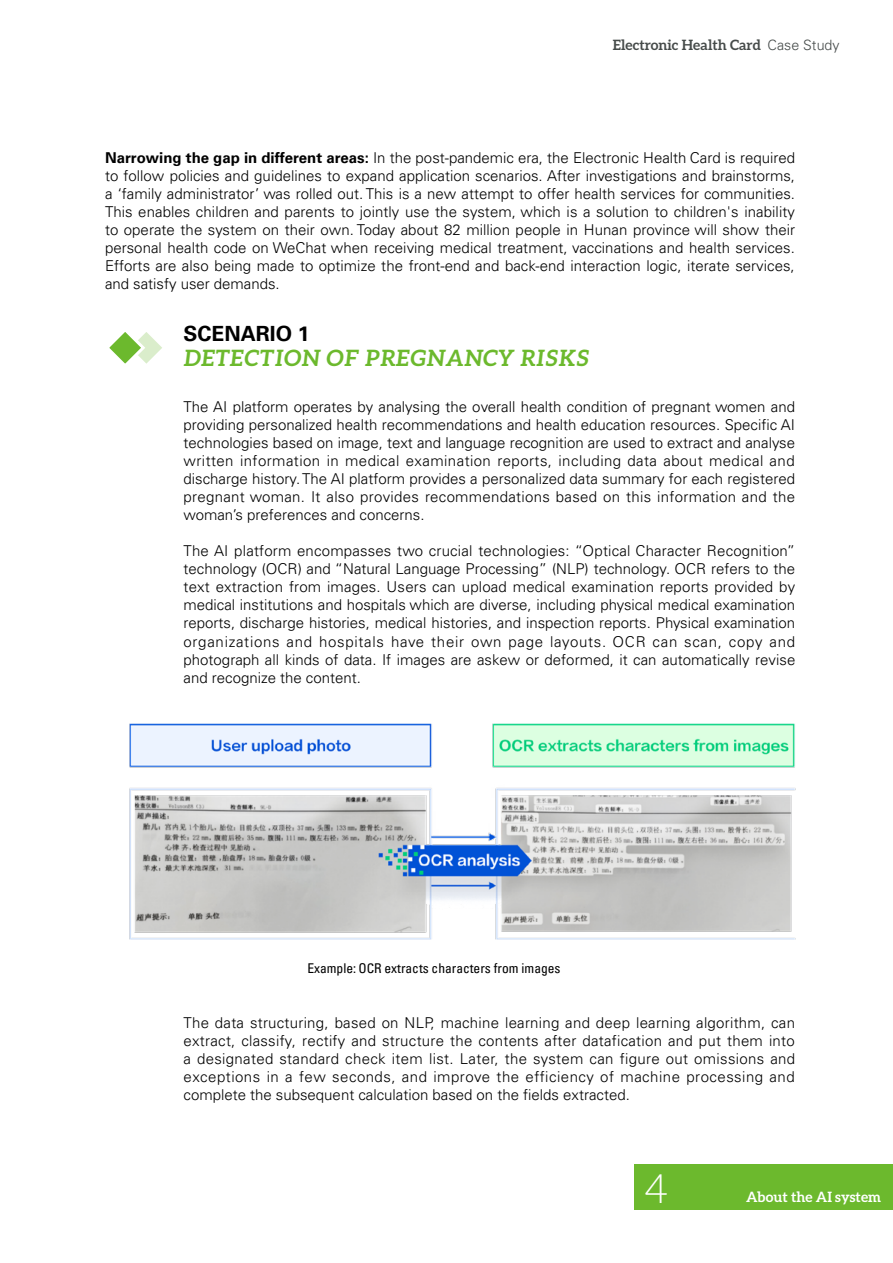
<style>
.page{position:relative;width:893px;height:1263px;background:#fff}
.page>*{position:absolute;margin:0;border:0;box-sizing:border-box;transform-origin:0 0}
.t1{font:300 40.5px "Aleo";color:#fff}
.t2{font:italic 700 22.5px "Aleo";color:#6cb92d}
.t3{font:700 21px "Univers";color:#000}
.t4{font:300 15px/18px "Univers";color:#000;text-align:justify}
.t5{font:700 14.25px "Aleo";color:#464b4a}
.t6{font:700 14.25px "Aleo";color:#fff}
.t7{font:condensed 13.5px "Univers";color:#000}
.s1{font-family:"Univers";font-weight:300}
.s2{font-weight:700}
</style>
<div class="page">
<svg style="left:109px;top:332px;width:53px;height:32px"></svg>
<img style="left:129px;top:723px;width:667px;height:217px">
<div style="left:634px;top:1164px;width:259px;height:45px;background:#6cb92d"></div>
<p class="t5" style="left:613px;top:36px;width:228px">Electronic Health Card <span class="s1">Case Study</span></p>
<p class="t4" style="left:105px;top:149px;width:692px"><span class="s2">Narrowing the gap in different areas:</span> In the post-pandemic era, the Electronic Health Card is required to follow policies and guidelines to expand application scenarios. After investigations and brainstorms, a ‘family administrator’ was rolled out. This is a new attempt to offer health services for communities.<br>This enables children and parents to jointly use the system, which is a solution to children's inability to operate the system on their own. Today about 82 million people in Hunan province will show their personal health code on WeChat when receiving medical treatment, vaccinations and health services.<br>Efforts are also being made to optimize the front-end and back-end interaction logic, iterate services, and satisfy user demands.</p>
<h3 class="t3" style="left:184px;top:321px;width:128px">SCENARIO 1</h3>
<h2 class="t2" style="left:184px;top:345px;width:407px">DETECTION OF PREGNANCY RISKS</h2>
<p class="t4" style="left:184px;top:398px;width:613px">The AI platform operates by analysing the overall health condition of pregnant women and providing personalized health recommendations and health education resources. Specific AI technologies based on image, text and language recognition are used to extract and analyse written information in medical examination reports, including data about medical and discharge history. The AI platform provides a personalized data summary for each registered pregnant woman. It also provides recommendations based on this information and the woman’s preferences and concerns.</p>
<p class="t4" style="left:184px;top:542px;width:613px">The AI platform encompasses two crucial technologies: “Optical Character Recognition” technology (OCR) and “Natural Language Processing” (NLP) technology. OCR refers to the text extraction from images. Users can upload medical examination reports provided by medical institutions and hospitals which are diverse, including physical medical examination reports, discharge histories, medical histories, and inspection reports. Physical examination organizations and hospitals have their own page layouts. OCR can scan, copy and photograph all kinds of data. If images are askew or deformed, it can automatically revise and recognize the content.</p>
<p class="t7" style="left:307px;top:959px;width:255px">Example: OCR extracts characters from images</p>
<p class="t4" style="left:184px;top:1014px;width:613px">The data structuring, based on NLP, machine learning and deep learning algorithm, can extract, classify, rectify and structure the contents after datafication and put them into a designated standard check item list. Later, the system can figure out omissions and exceptions in a few seconds, and improve the efficiency of machine processing and complete the subsequent calculation based on the fields extracted.</p>
<h1 class="t1" style="left:644px;top:1167px;width:25px">4</h1>
<p class="t6" style="left:746px;top:1188px;width:137px">About the AI system</p>
</div>
